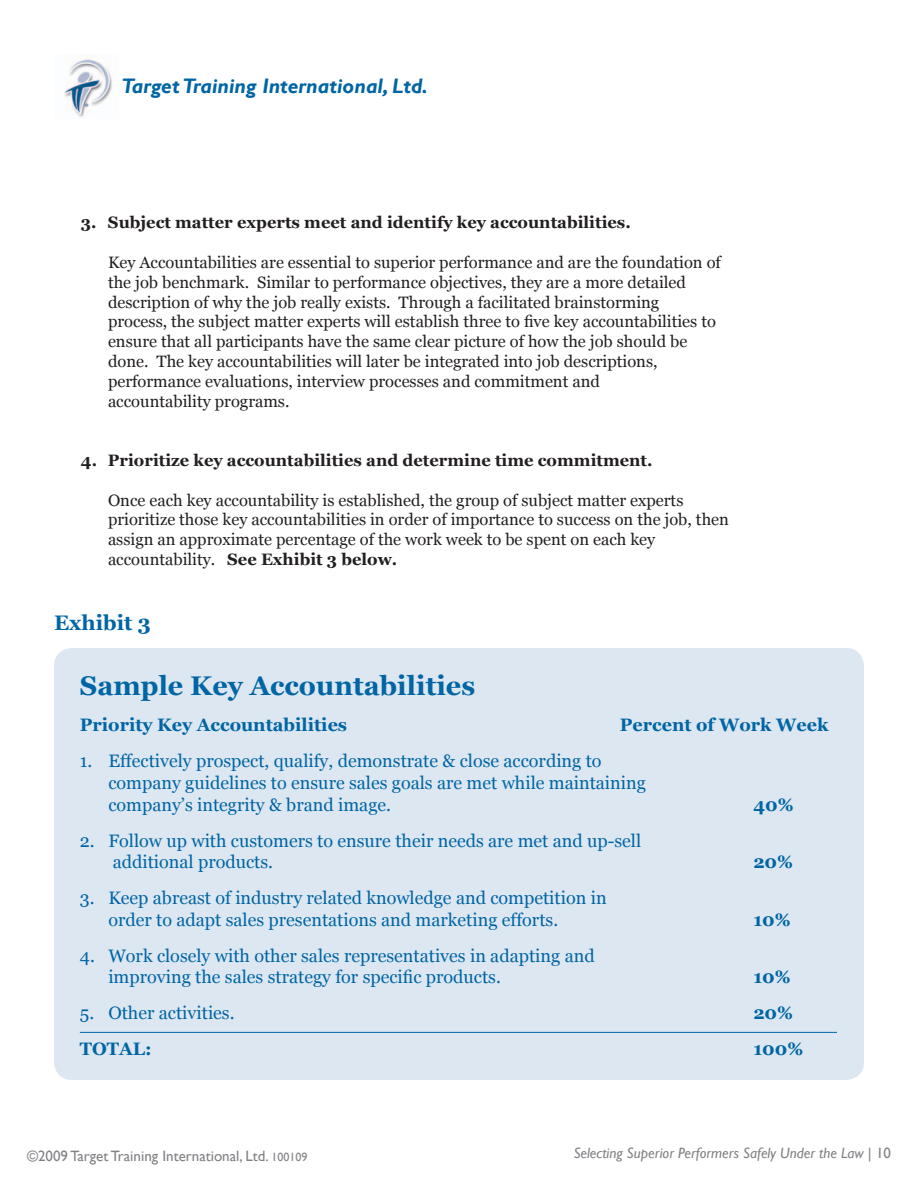
<style>
.page{position:relative;width:918px;height:1188px;background:#fff}
.page>*{position:absolute;margin:0;border:0;box-sizing:border-box;transform-origin:0 0}
.t1{font:700 27px "Georgia";color:#0065a4}
.t2{font:italic 700 21px "Gill Sans";color:#0065a4}
.t3{font:700 21px "Georgia";color:#0065a4}
.t4{font:18px "Georgia";color:#0065a4}
.t5{font:700 18px "Georgia";color:#0065a4}
.t6{font:16.5px/19.8px "Georgia";color:#231f20}
.t7{font:700 16.5px "Georgia";color:#231f20}
.t8{font:italic 15px "Gill Sans";color:#808285}
.t9{font:15px "Gill Sans";color:#808285}
.s1{font-weight:700}
.s2{font-size:12px}
.s3{font-style:normal}
</style>
<div class="page">
<img style="left:64px;top:59px;width:49px;height:58px">
<div style="left:54px;top:648px;width:810px;height:432px;background:#dde7f2;border-radius:18px"></div>
<hr style="left:80px;top:1032px;width:757px;height:1px;background:#0065a4">
<p class="t2" style="left:122px;top:73px;width:308px">Target Training International, Ltd.</p>
<p class="t7" style="left:81px;top:212px;width:551px">3. Subject matter experts meet and identify key accountabilities.</p>
<p class="t6" style="left:108px;top:253px;width:614px">Key Accountabilities are essential to superior performance and are the foundation of the job benchmark. Similar to performance objectives, they are a more detailed description of why the job really exists. Through a facilitated brainstorming process, the subject matter experts will establish three to five key accountabilities to ensure that all participants have the same clear picture of how the job should be done. The key accountabilities will later be integrated into job descriptions, performance evaluations, interview processes and commitment and<br>accountability programs.</p>
<p class="t7" style="left:81px;top:450px;width:573px">4. Prioritize key accountabilities and determine time commitment.</p>
<p class="t6" style="left:108px;top:490px;width:577px">Once each key accountability is established, the group of subject matter experts</p>
<p class="t6" style="left:108px;top:510px;width:622px">prioritize those key accountabilities in order of importance to success on the job, then assign an approximate percentage of the work week to be spent on each key accountability. <span class="s1">See Exhibit 3 below.</span></p>
<p class="t3" style="left:54px;top:609px;width:98px">Exhibit 3</p>
<p class="t1" style="left:80px;top:669px;width:397px">Sample Key Accountabilities</p>
<p class="t5" style="left:80px;top:714px;width:269px">Priority Key Accountabilities</p>
<p class="t5" style="left:620px;top:714px;width:210px">Percent of Work Week</p>
<p class="t4" style="left:80px;top:750px;width:523px">1. Effectively prospect, qualify, demonstrate &amp; close according to</p>
<p class="t4" style="left:108px;top:772px;width:539px">company guidelines to ensure sales goals are met while maintaining</p>
<p class="t4" style="left:108px;top:794px;width:284px">company’s integrity &amp; brand image.</p>
<p class="t5" style="left:753px;top:793px;width:42px">40%</p>
<p class="t4" style="left:80px;top:830px;width:563px">2. Follow up with customers to ensure their needs are met and up-sell</p>
<p class="t4" style="left:113px;top:851px;width:162px">additional products.</p>
<p class="t5" style="left:753px;top:850px;width:41px">20%</p>
<p class="t4" style="left:80px;top:887px;width:528px">3. Keep abreast of industry related knowledge and competition in</p>
<p class="t4" style="left:108px;top:909px;width:451px">order to adapt sales presentations and marketing efforts.</p>
<p class="t5" style="left:753px;top:908px;width:39px">10%</p>
<p class="t4" style="left:80px;top:945px;width:516px">4. Work closely with other sales representatives in adapting and</p>
<p class="t4" style="left:108px;top:966px;width:394px">improving the sales strategy for specific products.</p>
<p class="t5" style="left:753px;top:966px;width:39px">10%</p>
<p class="t4" style="left:80px;top:1002px;width:156px">5. Other activities.</p>
<p class="t5" style="left:753px;top:1002px;width:41px">20%</p>
<p class="t5" style="left:80px;top:1038px;width:73px">TOTAL:</p>
<p class="t5" style="left:753px;top:1038px;width:51px">100%</p>
<p class="t9" style="left:27px;top:1147px;width:282px">©2009 Target Training International, Ltd. <span class="s2">100109</span></p>
<p class="t8" style="left:574px;top:1144px;width:319px">Selecting Superior Performers Safely Under the Law <span class="s3">| 10</span></p>
</div>
